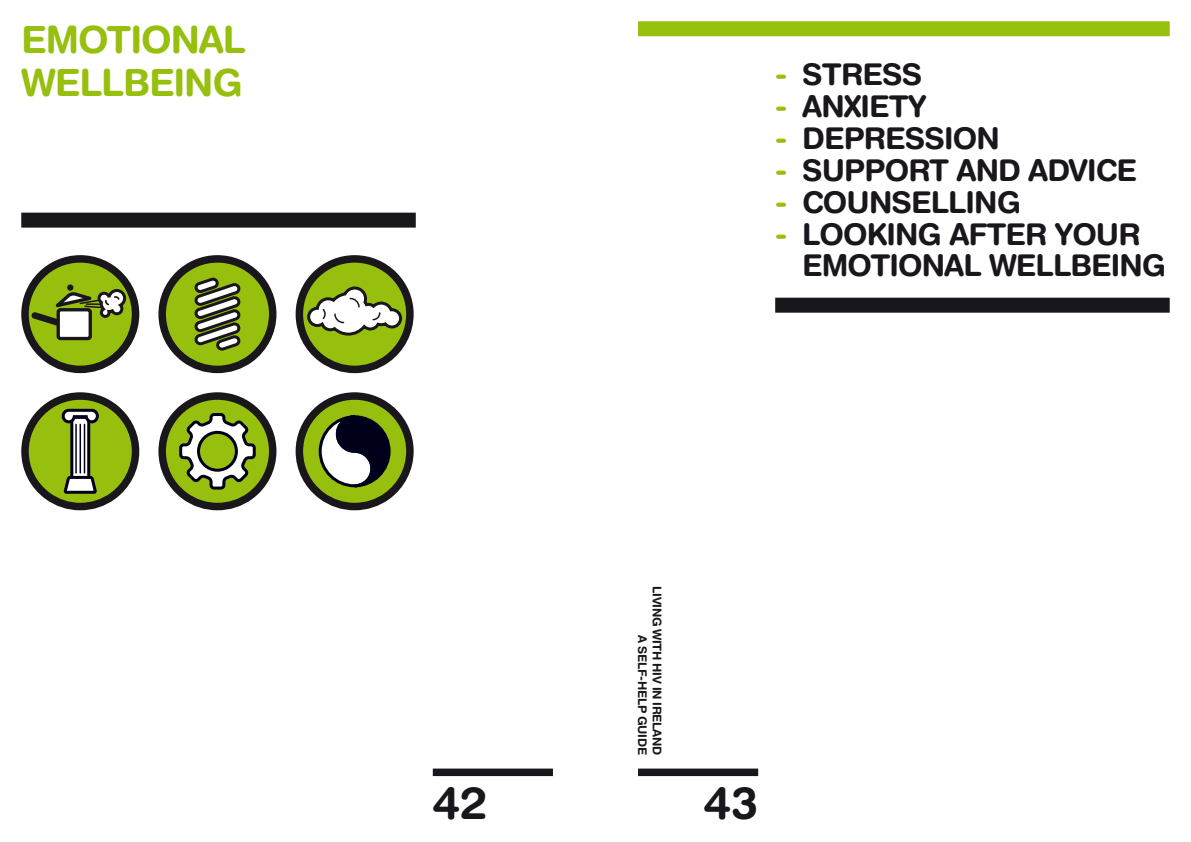
<style>
.page{position:relative;width:1191px;height:842px;background:#fff}
.page>*{position:absolute;margin:0;border:0;box-sizing:border-box;transform-origin:0 0}
.t1{font:700 45px "Helvetica Rounded LT";color:#1a171c}
.t2{font:700 37.5px/42.6px "Helvetica Rounded LT";letter-spacing:-.03em;color:#97bf0d}
.t3{font:700 30px/32px "Helvetica Rounded LT";letter-spacing:-.03em;color:#1a171c}
.t4{font:700 12px/14.4px "Helvetica Rounded LT";letter-spacing:-.03em;color:#1a171c;text-align:right}
.s1{color:#97bf0d}
</style>
<div class="page">
<div style="left:638px;top:768px;width:120px;height:8px;background:#1a171c"></div>
<div style="left:433px;top:768px;width:120px;height:8px;background:#1a171c"></div>
<div style="left:638px;top:21px;width:531px;height:15px;background:#97bf0d"></div>
<div style="left:775px;top:298px;width:394px;height:15px;background:#1a171c"></div>
<svg style="left:21px;top:392px;width:119px;height:119px"></svg>
<svg style="left:158px;top:392px;width:119px;height:119px"></svg>
<div style="left:198px;top:432px;width:38px;height:38px;background:#97bf0d;border-radius:50%"></div>
<div style="left:197px;top:431px;width:41px;height:41px;border:3px solid #00001a;border-radius:50%"></div>
<svg style="left:295px;top:392px;width:119px;height:119px"></svg>
<div style="left:21px;top:213px;width:395px;height:15px;background:#1a171c"></div>
<svg style="left:295px;top:255px;width:119px;height:119px"></svg>
<svg style="left:21px;top:255px;width:119px;height:119px"></svg>
<div style="left:58px;top:310px;width:32px;height:28px;background:#fff;border-radius:2px"></div>
<div style="left:57px;top:308px;width:35px;height:32px;border:3px solid #1a171c;border-radius:2px"></div>
<svg style="left:158px;top:255px;width:119px;height:119px"></svg>
<p class="t2" style="left:21px;top:18px;width:226px">EMOTIONAL<br>WELLBEING</p>
<p class="t3" style="left:775px;top:58px;width:148px"><span class="s1">-</span> STRESS</p>
<p class="t3" style="left:775px;top:90px;width:153px"><span class="s1">-</span> ANXIETY</p>
<p class="t3" style="left:775px;top:122px;width:226px"><span class="s1">-</span> DEPRESSION</p>
<p class="t3" style="left:775px;top:153px;width:363px"><span class="s1">-</span> SUPPORT AND ADVICE</p>
<p class="t3" style="left:775px;top:185px;width:247px"><span class="s1">-</span> COUNSELLING</p>
<p class="t3" style="left:802px;top:217px;width:366px;text-indent:-27px"><span class="s1">-</span> LOOKING AFTER YOUR<br>EMOTIONAL WELLBEING</p>
<p class="t4" style="left:664px;top:586px;width:170px;rotate:90deg">LIVING WITH HIV IN IRELAND<br>A SELF-HELP GUIDE</p>
<h1 class="t1" style="left:433px;top:775px;width:56px">42</h1>
<h1 class="t1" style="left:704px;top:775px;width:56px">43</h1>
</div>
